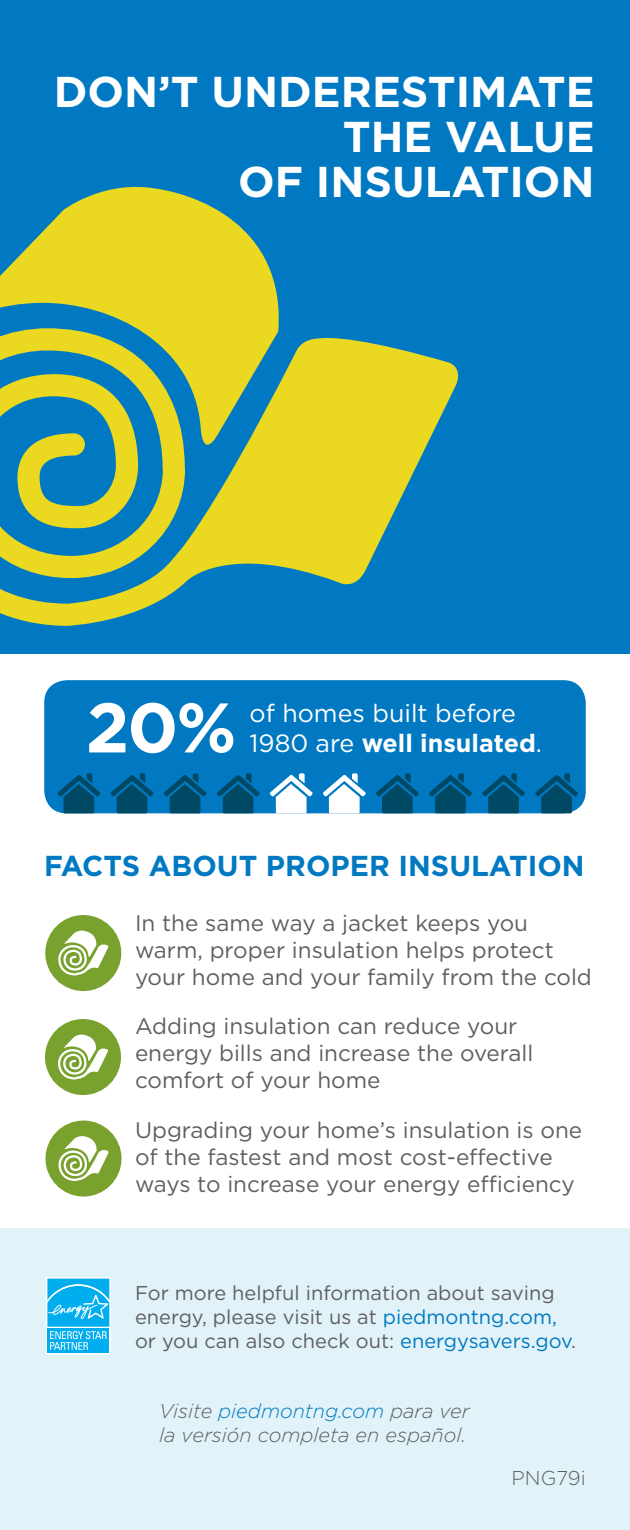
<style>
.page{position:relative;width:630px;height:1530px;background:#fff}
.page>*{position:absolute;margin:0;border:0;box-sizing:border-box;transform-origin:0 0}
.t1{font:700 70px "Gotham";color:#fff}
.t2{font:700 43px/45.2px "Gotham";color:#fff;text-align:right}
.t3{font:700 28.75px "Gotham";color:#0079c2}
.t4{font:700 25px "Gotham";color:#fff}
.t5{font:25px "Gotham";color:#fff}
.t6{font:22.5px/27px "Gotham";color:#5f5f62}
.t7{font:20px/24px "Gotham";color:#5f5f62}
.t8{font:italic 300 20px/24px "Gotham";color:#5f5f62}
.t9{font:300 20px "Gotham";color:#5f5f62}
.s1{font-weight:400}
.s2{color:#0079c2}
</style>
<div class="page">
<div style="left:0;top:0;width:630px;height:653px;background:#0079c2"></div>
<div style="left:0;top:1228px;width:630px;height:302px;background:#e1f3f8"></div>
<svg style="left:46px;top:1277px;width:65px;height:77px;background:#3ac0f2"></svg>
<div style="left:45px;top:915px;width:76px;height:76px;background:#78a22d;border-radius:50%"></div>
<svg style="left:58px;top:930px;width:51px;height:45px"></svg>
<div style="left:45px;top:1019px;width:76px;height:76px;background:#78a22d;border-radius:50%"></div>
<svg style="left:58px;top:1034px;width:50px;height:45px"></svg>
<div style="left:46px;top:1121px;width:76px;height:76px;background:#78a22d;border-radius:50%"></div>
<svg style="left:59px;top:1136px;width:50px;height:45px"></svg>
<div style="left:44px;top:680px;width:542px;height:133px;background:#0079c2;border-radius:22px"></div>
<svg style="left:57px;top:773px;width:43px;height:40px"></svg>
<svg style="left:111px;top:773px;width:42px;height:40px"></svg>
<svg style="left:164px;top:773px;width:43px;height:40px"></svg>
<svg style="left:217px;top:773px;width:43px;height:40px"></svg>
<svg style="left:270px;top:773px;width:43px;height:40px"></svg>
<svg style="left:323px;top:773px;width:43px;height:40px"></svg>
<svg style="left:376px;top:773px;width:43px;height:40px"></svg>
<svg style="left:429px;top:773px;width:43px;height:40px"></svg>
<svg style="left:482px;top:773px;width:43px;height:40px"></svg>
<svg style="left:535px;top:773px;width:43px;height:40px"></svg>
<svg style="left:0;top:186px;width:279px;height:142px;fill:#ead821"></svg>
<svg style="left:0;top:328px;width:459px;height:298px;fill:#ead821"></svg>
<p class="t2" style="left:54px;top:69px;width:542px">DON’T UNDERESTIMATE</p>
<p class="t2" style="left:238px;top:114px;width:358px">THE VALUE<br>OF INSULATION</p>
<p class="t1" style="left:86px;top:681px;width:152px">20%</p>
<p class="t5" style="left:250px;top:697px;width:268px">of homes built before</p>
<p class="t4" style="left:250px;top:726px;width:294px"><span class="s1">1980 are</span> well insulated<span class="s1">.</span></p>
<p class="t3" style="left:44px;top:847px;width:542px">FACTS ABOUT PROPER INSULATION</p>
<p class="t6" style="left:135px;top:909px;width:458px">In the same way a jacket keeps you warm, proper insulation helps protect your home and your family from the cold</p>
<p class="t6" style="left:135px;top:1012px;width:400px">Adding insulation can reduce your energy bills and increase the overall comfort of your home</p>
<p class="t6" style="left:135px;top:1116px;width:449px">Upgrading your home’s insulation is one of the fastest and most cost-effective ways to increase your energy efficiency</p>
<p class="t7" style="left:135px;top:1281px;width:443px">For more helpful information about saving energy, please visit us at <span class="s2">piedmontng.com, </span>or you can also check out: <span class="s2">energysavers.gov</span>.</p>
<p class="t8" style="left:159px;top:1398px;width:312px">Visite <span class="s2">piedmontng.com</span> para ver la versión completa en español.</p>
<p class="t9" style="left:512px;top:1466px;width:76px">PNG79i</p>
</div>
